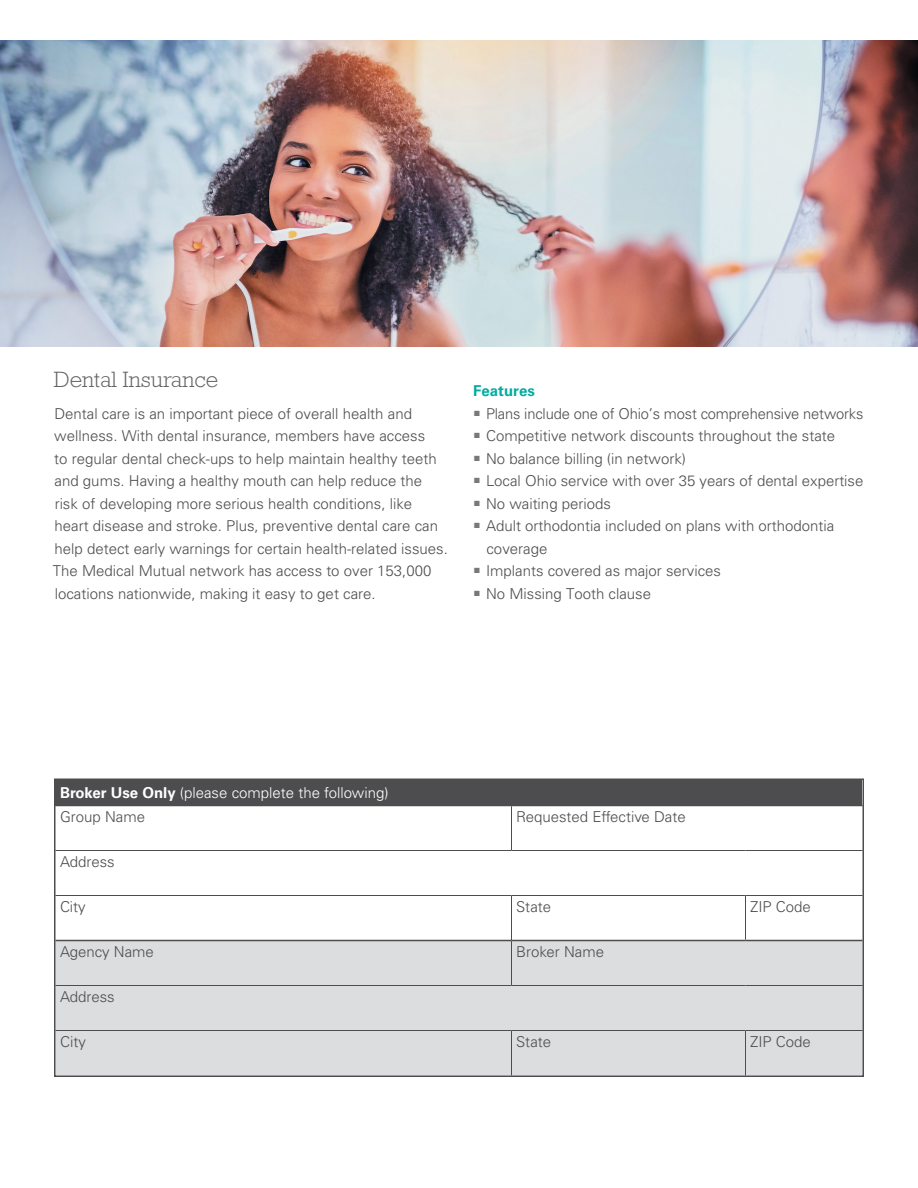
<style>
.page{position:relative;width:918px;height:1188px;background:#fff}
.page>*{position:absolute;margin:0;border:0;box-sizing:border-box;transform-origin:0 0}
.t1{font:300 22.5px "Rockwell Std";color:#636466}
.t2{font:300 15px/22.5px "Univers LT Std";color:#4d4d4f}
.t3{font:300 15px/24px "Univers LT Std";color:#fff}
.t4{font:700 15px "Univers LT Std";color:#00aca0}
.s1{font-weight:700}
.s2{color:#4d4d4f}
</style>
<div class="page">
<img style="left:0;top:40px;width:918px;height:306px">
<div style="left:56px;top:780px;width:806px;height:26px;background:#4d4d4f"></div>
<div style="left:57px;top:941px;width:804px;height:133px;background:#dcddde"></div>
<hr style="left:56px;top:850px;width:456px;height:1px;background:#4d4d4f">
<hr style="left:512px;top:850px;width:234px;height:1px;background:#4d4d4f">
<hr style="left:746px;top:850px;width:116px;height:1px;background:#4d4d4f">
<hr style="left:56px;top:895px;width:456px;height:1px;background:#4d4d4f">
<hr style="left:512px;top:895px;width:234px;height:1px;background:#4d4d4f">
<hr style="left:746px;top:895px;width:116px;height:1px;background:#4d4d4f">
<hr style="left:56px;top:940px;width:455px;height:1px;background:#4d4d4f">
<hr style="left:512px;top:940px;width:234px;height:1px;background:#4d4d4f">
<hr style="left:746px;top:940px;width:116px;height:1px;background:#4d4d4f">
<svg style="left:511px;top:806px;width:1px;height:44px"></svg>
<svg style="left:745px;top:896px;width:1px;height:44px"></svg>
<svg style="left:511px;top:896px;width:1px;height:89px"></svg>
<svg style="left:511px;top:1031px;width:1px;height:43px"></svg>
<svg style="left:745px;top:1031px;width:1px;height:43px"></svg>
<hr style="left:56px;top:985px;width:456px;height:1px;background:#4d4d4f">
<hr style="left:512px;top:985px;width:234px;height:1px;background:#4d4d4f">
<hr style="left:746px;top:985px;width:116px;height:1px;background:#4d4d4f">
<hr style="left:56px;top:1030px;width:456px;height:1px;background:#4d4d4f">
<hr style="left:512px;top:1030px;width:234px;height:1px;background:#4d4d4f">
<hr style="left:746px;top:1030px;width:116px;height:1px;background:#4d4d4f">
<div style="left:54px;top:778px;width:810px;height:299px;border:2px solid #4d4d4f"></div>
<h1 class="t1" style="left:54px;top:367px;width:166px">Dental Insurance</h1>
<p class="t2" style="left:53px;top:402px;width:396px">Dental care is an important piece of overall health and wellness. With dental insurance, members have access<br>to regular dental check-ups to help maintain healthy teeth and gums. Having a healthy mouth can help reduce the<br>risk of developing more serious health conditions, like heart disease and stroke. Plus, preventive dental care can help detect early warnings for certain health-related issues.<br>The Medical Mutual network has access to over 153,000 locations nationwide, making it easy to get care.</p>
<p class="t4" style="left:473px;top:382px;width:63px">Features</p>
<p class="t2" style="left:474px;top:402px;width:391px"><sup>■</sup> Plans include one of Ohio’s most comprehensive networks</p>
<p class="t2" style="left:474px;top:424px;width:363px"><sup>■</sup> Competitive network discounts throughout the state</p>
<p class="t2" style="left:474px;top:447px;width:214px"><sup>■</sup> No balance billing (in network)</p>
<p class="t2" style="left:474px;top:469px;width:391px"><sup>■</sup> Local Ohio service with over 35 years of dental expertise</p>
<p class="t2" style="left:474px;top:492px;width:138px"><sup>■</sup> No waiting periods</p>
<p class="t2" style="left:486px;top:514px;width:349px;text-indent:-12px"><sup>■</sup> Adult orthodontia included on plans with orthodontia coverage</p>
<p class="t2" style="left:474px;top:559px;width:249px"><sup>■</sup> Implants covered as major services</p>
<p class="t2" style="left:474px;top:582px;width:179px"><sup>■</sup> No Missing Tooth clause</p>
<p class="t3" style="left:60px;top:781px;width:330px"><span class="s1">Broker Use Only</span> (please complete the following)<br><span class="s2">Group Name</span></p>
<p class="t2" style="left:516px;top:805px;width:171px">Requested Effective Date</p>
<p class="t2" style="left:60px;top:850px;width:56px">Address</p>
<p class="t2" style="left:60px;top:895px;width:27px">City</p>
<p class="t2" style="left:516px;top:895px;width:37px">State</p>
<p class="t2" style="left:750px;top:895px;width:62px">ZIP Code</p>
<p class="t2" style="left:60px;top:940px;width:95px">Agency Name</p>
<p class="t2" style="left:516px;top:940px;width:90px">Broker Name</p>
<p class="t2" style="left:60px;top:985px;width:56px">Address</p>
<p class="t2" style="left:60px;top:1030px;width:28px">City</p>
<p class="t2" style="left:516px;top:1030px;width:37px">State</p>
<p class="t2" style="left:750px;top:1030px;width:62px">ZIP Code</p>
</div>
